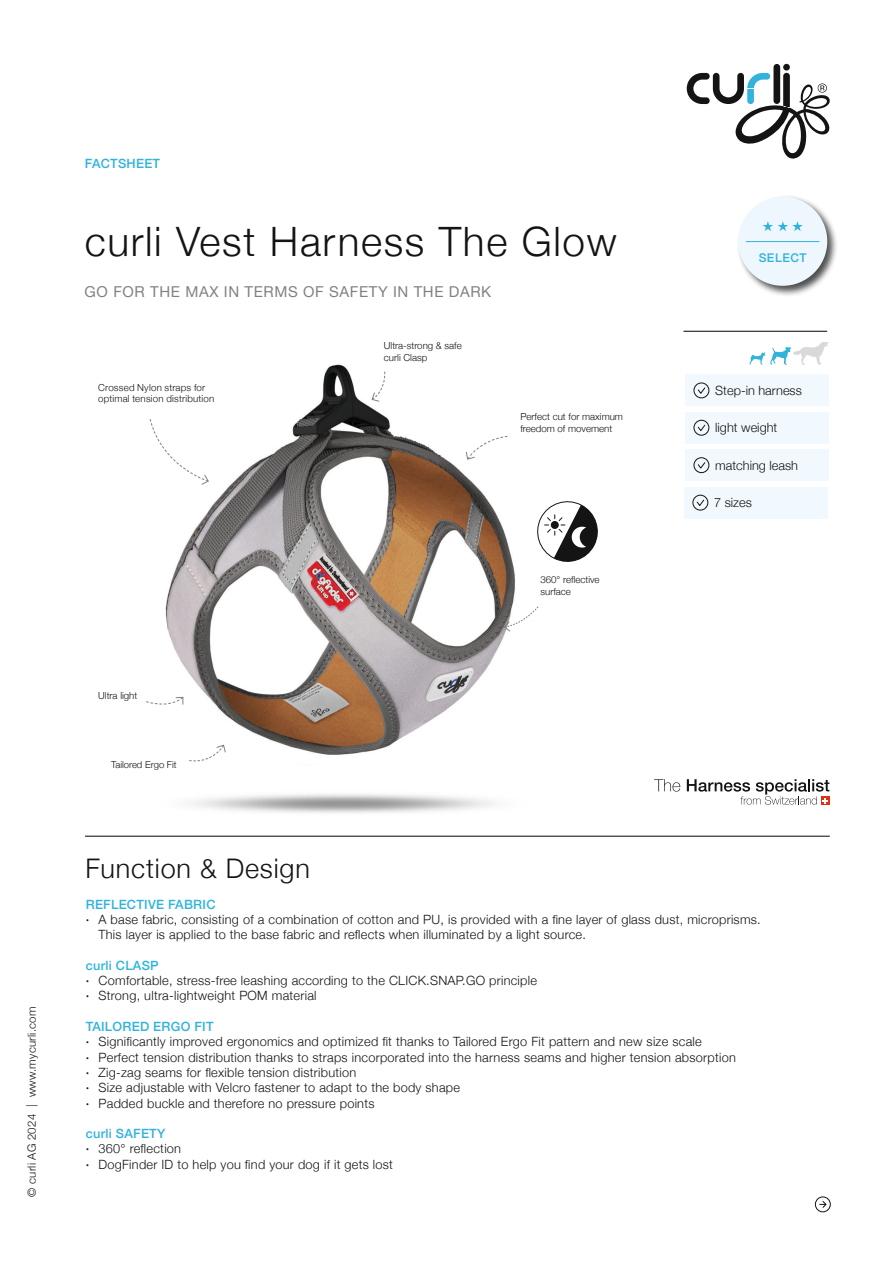
<style>
.page{position:relative;width:893px;height:1263px;background:#fff}
.page>*{position:absolute;margin:0;border:0;box-sizing:border-box;transform-origin:0 0}
.Function___Design_Titel_Thin_18pt{font:300 40.5px "Helvetica Neue";letter-spacing:.04em;color:#131413}
.Function___Design_Titel_Thin_18pt-2{font:300 27px "Helvetica Neue";letter-spacing:.03em;color:#131413}
.Function___Design_Titel_Thin_18pt-3{font:15px "Helvetica Neue";letter-spacing:.04em;color:#818181}
.t1{font:300 12.75px/15.3px "Helvetica Neue";letter-spacing:.02em;color:#131413}
.Function___Design_Titel_Thin_18pt-4{font:500 12.75px "Helvetica Neue";letter-spacing:.02em;color:#31b3dc}
.t2{font:300 12.75px "Helvetica Neue";color:#131413}
.Text_Light_8pt{font:500 12px "Helvetica Neue";letter-spacing:.04em;color:#31b3dc}
.Function___Design_Titel_Thin_18pt-5{font:300 11.4px "Helvetica Neue";letter-spacing:.02em;color:#131413}
.Text_Light_10pt{font:300 9.75px/11.7px "Helvetica Neue";color:#131413}
.Text_Light_10pt-2{font:300 9.75px "Helvetica Neue";letter-spacing:.02em;color:#131413}
.t3{font:300 9.45px "Helvetica Neue";color:#131413}
.s1{font-weight:500}
</style>
<div class="page">
<svg style="left:687px;top:64px;width:143px;height:95px"></svg>
<div style="left:815px;top:1197px;width:15px;height:15px;border:1px solid #131413;border-radius:50%"></div>
<svg style="left:820px;top:1201px;width:6px;height:7px"></svg>
<svg style="left:654px;top:779px;width:26px;height:12px"></svg>
<svg style="left:687px;top:779px;width:142px;height:26px"></svg>
<hr style="left:684px;top:331px;width:143px;height:1px;background:#010305">
<div style="left:685px;top:375px;width:143px;height:31px;background:#f1f9fe"></div>
<div style="left:685px;top:412px;width:143px;height:32px;background:#f1f9fe"></div>
<div style="left:685px;top:449px;width:143px;height:32px;background:#f1f9fe"></div>
<div style="left:684px;top:487px;width:143px;height:31px;background:#f1f9fe"></div>
<div style="left:694px;top:383px;width:15px;height:15px;border:1px solid #131413;border-radius:50%"></div>
<svg style="left:698px;top:387px;width:7px;height:7px"></svg>
<div style="left:694px;top:420px;width:15px;height:15px;border:1px solid #131413;border-radius:50%"></div>
<svg style="left:698px;top:425px;width:7px;height:6px"></svg>
<div style="left:694px;top:457px;width:15px;height:16px;border:1px solid #131413;border-radius:50%"></div>
<svg style="left:698px;top:462px;width:7px;height:7px"></svg>
<div style="left:693px;top:495px;width:15px;height:15px;border:1px solid #131413;border-radius:50%"></div>
<svg style="left:697px;top:499px;width:7px;height:7px"></svg>
<hr style="left:85px;top:836px;width:744px;height:1px;background:#010305">
<img style="left:165px;top:364px;width:350px;height:449px">
<svg style="left:465px;top:435px;width:43px;height:25px"></svg>
<svg style="left:504px;top:606px;width:35px;height:26px"></svg>
<svg style="left:149px;top:418px;width:60px;height:67px"></svg>
<svg style="left:188px;top:744px;width:38px;height:20px"></svg>
<svg style="left:371px;top:371px;width:15px;height:31px"></svg>
<svg style="left:146px;top:696px;width:38px;height:13px"></svg>
<svg style="left:537px;top:501px;width:61px;height:61px"></svg>
<svg style="left:749px;top:342px;width:79px;height:23px"></svg>
<div style="left:737px;top:195px;width:102px;height:102px;background:#131413;opacity:.75"></div>
<div style="left:738px;top:197px;width:89px;height:89px;background:#eef7fd;border-radius:50%"></div>
<svg style="left:763px;top:221px;width:40px;height:10px"></svg>
<hr style="left:746px;top:241px;width:73px;height:1px;background:#31b3dc">
<p class="Function___Design_Titel_Thin_18pt-5" style="left:23px;top:1197px;width:191px;rotate:-90deg">© curli AG 2024 | www.mycurli.com</p>
<p class="Function___Design_Titel_Thin_18pt-4" style="left:85px;top:153px;width:77px">FACTSHEET</p>
<p class="Function___Design_Titel_Thin_18pt" style="left:85px;top:209px;width:534px">curli Vest Harness The Glow</p>
<p class="Function___Design_Titel_Thin_18pt-3" style="left:85px;top:280px;width:408px">GO FOR THE MAX IN TERMS OF SAFETY IN THE DARK</p>
<p class="Text_Light_10pt-2" style="left:98px;top:379px;width:109px">Crossed Nylon straps for</p>
<p class="Text_Light_10pt-2" style="left:98px;top:391px;width:118px">optimal tension distribution</p>
<p class="Text_Light_10pt" style="left:98px;top:688px;width:41px">Ultra light</p>
<p class="t3" style="left:111px;top:757px;width:67px">Tailored Ergo Fit</p>
<p class="Text_Light_10pt" style="left:384px;top:339px;width:79px">Ultra-strong &amp; safe curli Clasp</p>
<p class="Text_Light_10pt" style="left:520px;top:410px;width:104px">Perfect cut for maximum freedom of movement</p>
<p class="Text_Light_10pt" style="left:540px;top:573px;width:61px">360° reflective</p>
<p class="Text_Light_10pt" style="left:540px;top:585px;width:32px">surface</p>
<p class="Text_Light_8pt" style="left:759px;top:249px;width:49px">SELECT</p>
<p class="t2" style="left:715px;top:380px;width:88px">Step-in harness</p>
<p class="t2" style="left:715px;top:417px;width:64px">light weight</p>
<p class="t2" style="left:715px;top:455px;width:84px">matching leash</p>
<p class="t1" style="left:714px;top:494px;width:39px">7 sizes</p>
<p class="Function___Design_Titel_Thin_18pt-2" style="left:85px;top:846px;width:226px">Function &amp; Design</p>
<p class="Function___Design_Titel_Thin_18pt-4" style="left:86px;top:894px;width:131px">REFLECTIVE FABRIC</p>
<p class="t1" style="left:99px;top:911px;width:664px;text-indent:-13px"><span class="s1">∙</span> A base fabric, consisting of a combination of cotton and PU, is provided with a fine layer of glass dust, microprisms.<br>This layer is applied to the base fabric and reflects when illuminated by a light source.</p>
<p class="Function___Design_Titel_Thin_18pt-4" style="left:86px;top:955px;width:74px">curli CLASP</p>
<p class="t1" style="left:86px;top:972px;width:453px"><span class="s1">∙</span> Comfortable, stress-free leashing according to the CLICK.SNAP.GO principle</p>
<p class="t1" style="left:86px;top:987px;width:232px"><span class="s1">∙</span> Strong, ultra-lightweight POM material</p>
<p class="Function___Design_Titel_Thin_18pt-4" style="left:86px;top:1016px;width:129px">TAILORED ERGO FIT</p>
<p class="t1" style="left:86px;top:1033px;width:617px"><span class="s1">∙</span> Significantly improved ergonomics and optimized fit thanks to Tailored Ergo Fit pattern and new size scale</p>
<p class="t1" style="left:86px;top:1048px;width:652px"><span class="s1">∙</span> Perfect tension distribution thanks to straps incorporated into the harness seams and higher tension absorption</p>
<p class="t1" style="left:86px;top:1064px;width:272px"><span class="s1">∙</span> Zig-zag seams for flexible tension distribution</p>
<p class="t1" style="left:86px;top:1079px;width:376px"><span class="s1">∙</span> Size adjustable with Velcro fastener to adapt to the body shape</p>
<p class="t1" style="left:86px;top:1094px;width:290px"><span class="s1">∙</span> Padded buckle and therefore no pressure points</p>
<p class="Function___Design_Titel_Thin_18pt-4" style="left:86px;top:1123px;width:81px">curli SAFETY</p>
<p class="t1" style="left:86px;top:1140px;width:97px"><span class="s1">∙</span> 360° reflection</p>
<p class="t1" style="left:86px;top:1156px;width:309px"><span class="s1">∙</span> DogFinder ID to help you find your dog if it gets lost</p>
</div>
